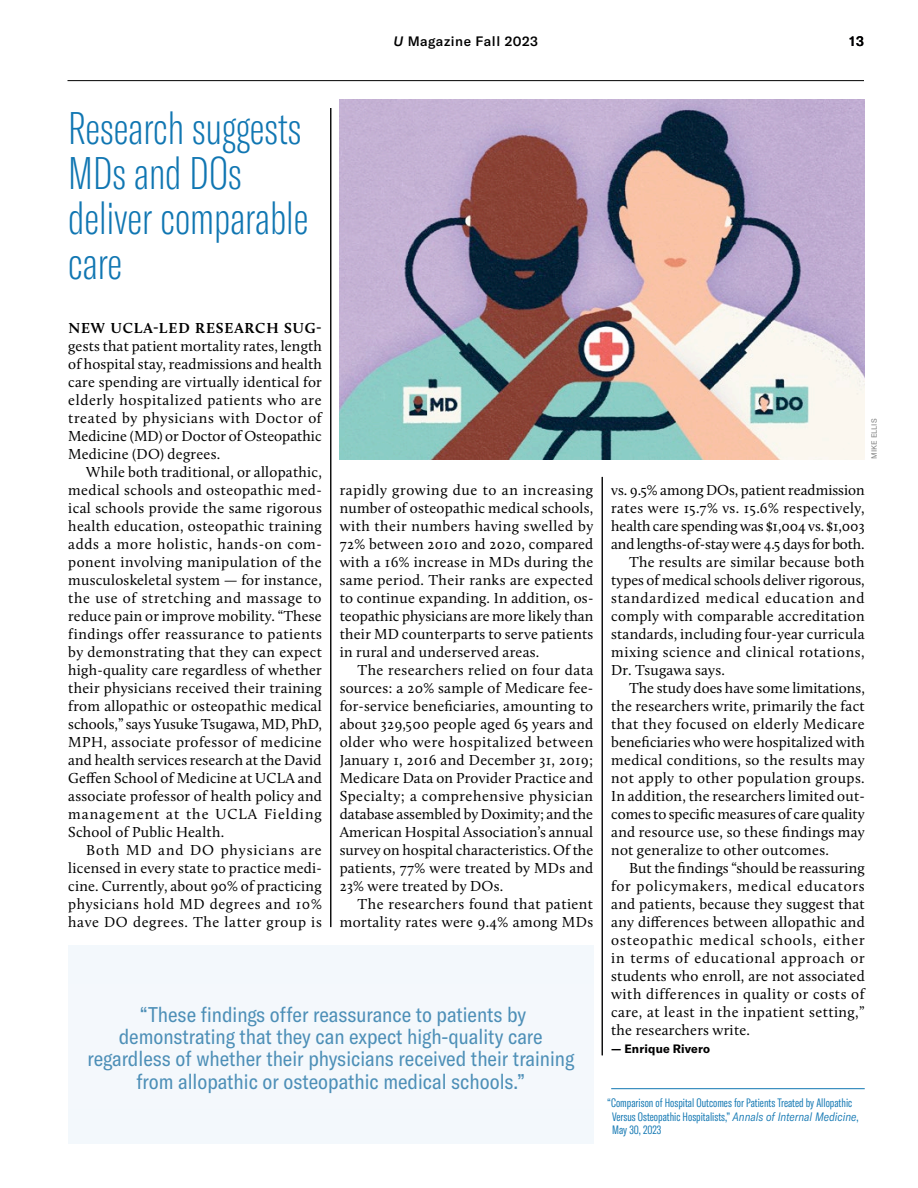
<style>
.page{position:relative;width:918px;height:1188px;background:#fff}
.page>*{position:absolute;margin:0;border:0;box-sizing:border-box;transform-origin:0 0}
.t1{font:100 extra-condensed 45px/45px "GT America";color:#1076b2}
.t2{font:condensed 21px/22.5px "GT America";color:#4d8fb7;text-align:center}
.t3{font:15px/18px "Calluna";letter-spacing:.015em;color:#000001;text-align:justify}
.t4{font:15px "Calluna";letter-spacing:.05em;color:#000001}
.t5{font:15px "Calluna";letter-spacing:-.005em;color:#000001}
.t6{font:15px "Calluna";letter-spacing:.035em;color:#000001}
.t7{font:15px "Calluna";letter-spacing:-.01em;color:#000001}
.t8{font:15px "Calluna";letter-spacing:.06em;color:#000001}
.t9{font:700 15px "Calluna";letter-spacing:.06em;color:#000001}
.t10{font:500 13.5px "GT America";letter-spacing:.04em;color:#000001}
.t11{font:300 extra-condensed 12px/13.5px "GT America";color:#1076b2}
.t12{font:700 12px "GT America";letter-spacing:.01em;color:#000001}
.t13{font:7.5px "GT America";letter-spacing:.015em;color:#818282}
.s1{font-style:italic}
.s2{font-style:italic;font-stretch:condensed}
</style>
<div class="page">
<hr style="left:331px;top:108px;width:1px;height:819px;background:#000001">
<hr style="left:602px;top:477px;width:1px;height:578px;background:#000001">
<hr style="left:611px;top:1088px;width:254px;height:1px;background:#1076b2">
<div style="left:68px;top:945px;width:525px;height:198px;background:#f3f8fc"></div>
<img style="left:340px;top:99px;width:525px;height:360px">
<hr style="left:68px;top:80px;width:796px;height:1px;background:#000001">
<h1 class="t1" style="left:68px;top:106px;width:242px">Research suggests<br>MDs and DOs deliver comparable care</h1>
<p class="t10" style="left:393px;top:34px;width:146px"><span class="s1">U</span> Magazine Fall 2023</p>
<p class="t10" style="left:850px;top:34px;width:16px">13</p>
<p class="t9" style="left:68px;top:319px;width:255px">NEW UCLA-LED RESEARCH SUG-</p>
<p class="t3" style="left:68px;top:337px;width:255px">gests that patient mortality rates, length of hospital stay, readmissions and health care spending are virtually identical for elderly hospitalized patients who are treated by physicians with Doctor of Medicine (MD) or Doctor of Osteopathic Medicine (DO) degrees.</p>
<p class="t3" style="left:68px;top:463px;width:255px;text-indent:18px">While both traditional, or allopathic, medical schools and osteopathic med&shy;ical schools provide the same rigorous health education, osteopathic training adds a more holistic, hands-on com&shy;ponent involving manipulation of the musculoskeletal system — for instance, the use of stretching and massage to reduce pain or improve mobility. “These findings offer reassurance to patients by demonstrating that they can expect high-quality care regardless of whether their physicians received their training from allopathic or osteopathic medical schools,” says Yusuke Tsugawa, MD, PhD, MPH, associate professor of medicine and health services research at the David Geffen School of Medicine at UCLA and associate professor of health policy and management at the UCLA Fielding School of Public Health.</p>
<p class="t3" style="left:68px;top:841px;width:255px;text-indent:18px">Both MD and DO physicians are licensed in every state to practice medi&shy;cine. Currently, about 90% of practicing physicians hold MD degrees and 10% have DO degrees. The latter group is</p>
<p class="t3" style="left:340px;top:481px;width:255px">rapidly growing due to an increasing number of osteopathic medical schools, with their numbers having swelled by 72% between 2010 and 2020, compared with a 16% increase in MDs during the same period. Their ranks are expected to continue expanding. In addition, os&shy;teopathic physicians are more likely than their MD counterparts to serve patients in rural and underserved areas.</p>
<p class="t3" style="left:340px;top:661px;width:255px;text-indent:18px">The researchers relied on four data sources: a 20% sample of Medicare fee&shy;for-service beneficiaries, amounting to about 329,500 people aged 65 years and older who were hospitalized between January 1, 2016 and December 31, 2019; Medicare Data on Provider Practice and Specialty; a comprehensive physician database assembled by Doximity; and the American Hospital Association’s annual survey on hospital characteristics. Of the patients, 77% were treated by MDs and 23% were treated by DOs.</p>
<p class="t3" style="left:340px;top:895px;width:255px;text-align:right">The researchers found that patient mortality rates were 9.4% among MDs</p>
<h2 class="t2" style="left:87px;top:1003px;width:488px">“These findings offer reassurance to patients by demonstrating that they can expect high-quality care regardless of whether their physicians received their training from allopathic or osteopathic medical schools.”</h2>
<p class="t13" style="left:870px;top:459px;width:42px;rotate:-90deg">MIKE ELLIS</p>
<p class="t3" style="left:611px;top:481px;width:255px">vs. 9.5% among DOs, patient readmission</p>
<p class="t3" style="left:611px;top:499px;width:255px">rates were 15.7% vs. 15.6% respectively,</p>
<p class="t5" style="left:611px;top:517px;width:255px">health care spending was $1,004 vs. $1,003</p>
<p class="t7" style="left:611px;top:535px;width:255px">and lengths-of-stay were 4.5 days for both.</p>
<p class="t3" style="left:629px;top:553px;width:237px">The results are similar because both</p>
<p class="t3" style="left:611px;top:571px;width:255px">types of medical schools deliver rigorous,</p>
<p class="t4" style="left:611px;top:589px;width:255px">standardized medical education and</p>
<p class="t3" style="left:611px;top:607px;width:255px">comply with comparable accreditation</p>
<p class="t3" style="left:611px;top:625px;width:255px">standards, including four-year curricula</p>
<p class="t6" style="left:611px;top:643px;width:255px">mixing science and clinical rotations,</p>
<p class="t3" style="left:611px;top:661px;width:115px">Dr. Tsugawa says.</p>
<p class="t3" style="left:629px;top:679px;width:237px">The study does have some limitations,</p>
<p class="t3" style="left:611px;top:697px;width:255px">the researchers write, primarily the fact</p>
<p class="t3" style="left:611px;top:715px;width:255px">that they focused on elderly Medicare</p>
<p class="t3" style="left:611px;top:733px;width:255px">beneficiaries who were hospitalized with</p>
<p class="t3" style="left:611px;top:751px;width:255px">medical conditions, so the results may</p>
<p class="t3" style="left:611px;top:769px;width:255px">not apply to other population groups.</p>
<p class="t3" style="left:611px;top:787px;width:255px">In addition, the researchers limited out-</p>
<p class="t5" style="left:611px;top:805px;width:255px">comes to specific measures of care quality</p>
<p class="t3" style="left:611px;top:823px;width:255px">and resource use, so these findings may</p>
<p class="t3" style="left:611px;top:841px;width:219px">not generalize to other outcomes.</p>
<p class="t3" style="left:629px;top:859px;width:237px">But the findings “should be reassuring</p>
<p class="t4" style="left:611px;top:877px;width:255px">for policymakers, medical educators</p>
<p class="t3" style="left:611px;top:895px;width:255px">and patients, because they suggest that</p>
<p class="t3" style="left:611px;top:913px;width:255px">any differences between allopathic and</p>
<p class="t8" style="left:611px;top:931px;width:255px">osteopathic medical schools, either</p>
<p class="t4" style="left:611px;top:949px;width:255px">in terms of educational approach or</p>
<p class="t3" style="left:611px;top:967px;width:255px">students who enroll, are not associated</p>
<p class="t6" style="left:611px;top:985px;width:255px">with differences in quality or costs of</p>
<p class="t3" style="left:611px;top:1003px;width:255px">care, at least in the inpatient setting,”</p>
<p class="t3" style="left:611px;top:1021px;width:140px">the researchers write.</p>
<p class="t12" style="left:611px;top:1041px;width:100px">— Enrique Rivero</p>
<p class="t11" style="left:612px;top:1096px;width:248px;text-indent:-5px">“Comparison of Hospital Outcomes for Patients Treated by Allopathic<br>Versus Osteopathic Hospitalists,” <span class="s2">Annals of Internal Medicine</span>,<br>May 30, 2023</p>
</div>
